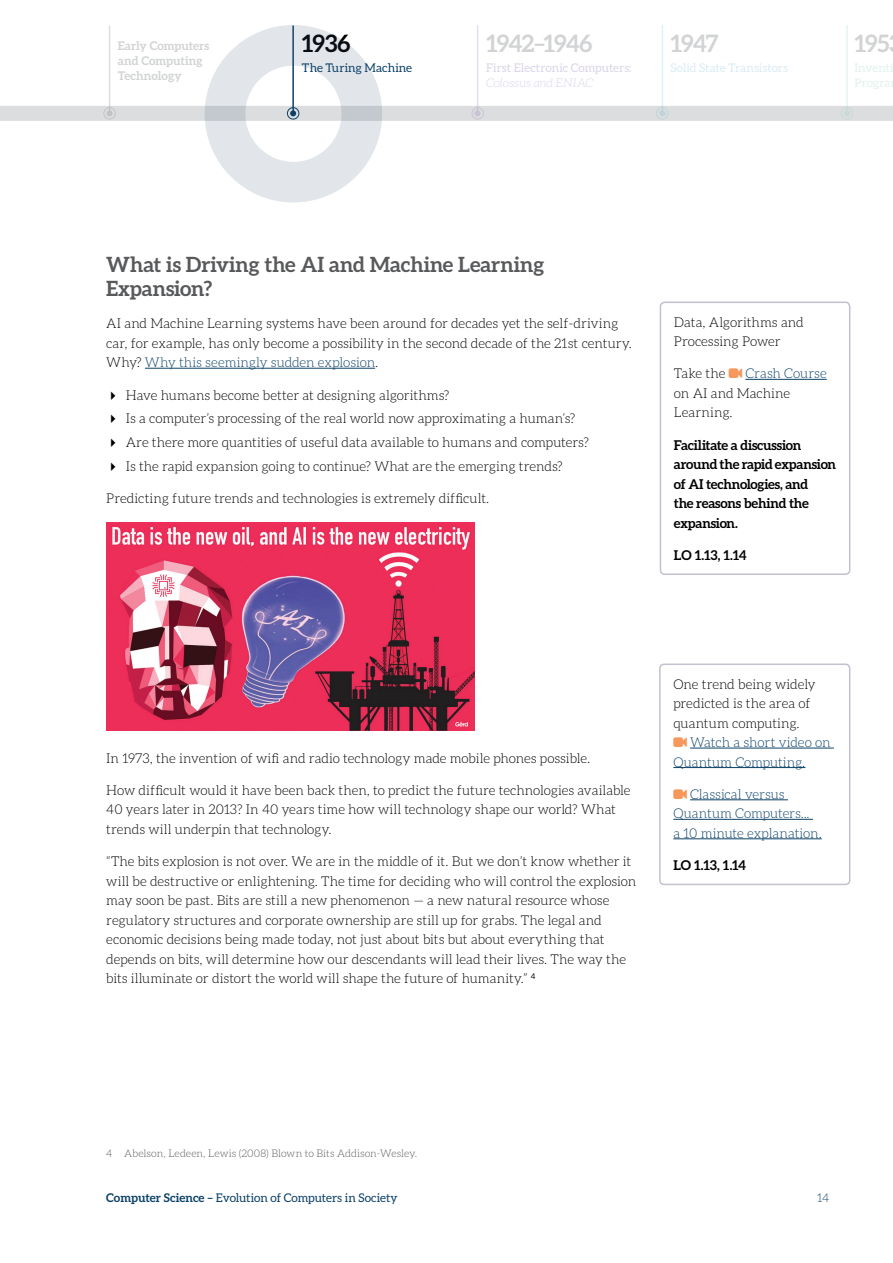
<style>
.page{position:relative;width:893px;height:1263px;background:#fff}
.page>*{position:absolute;margin:0;border:0;box-sizing:border-box;transform-origin:0 0}
.t1{font:700 24px "Aleo";letter-spacing:-.035em;color:#d1d3d4}
.t2{font:700 24px "Aleo";color:#000}
.t3{font:700 21px/24px "Aleo";letter-spacing:-.005em;color:#58595b}
.t4{font:300 13.5px/19.5px "Aleo";color:#000}
.t5{font:700 13.5px/19.5px "Aleo";letter-spacing:-.015em;color:#000}
.t6{font:300 13.5px/19.5px "Aleo";color:#0b4168}
.t7{font:12px "Aleo";color:#0b4168}
.t8{font:700 12px/15px "Aleo";color:#d1d3d4}
.t9{font:12px "Aleo";color:#dbd5ea}
.t10{font:12px "Aleo";color:#dbecf4}
.t11{font:italic 300 12px "Aleo";color:#dbd5ea}
.t12{font:12px/15px "Aleo";letter-spacing:.005em;color:#e2f2ee}
.t13{font:300 12px "Aleo";color:#0b4168}
.t14{font:300 10.5px "Aleo";letter-spacing:.005em;color:#58595b}
.s1{color:#0b4168}
.s2{font-weight:700}
</style>
<div class="page">
<div style="left:0;top:106px;width:893px;height:15px;background:#dcddde"></div>
<hr style="left:292px;top:26px;width:2px;height:87px;background:#0b4168">
<svg style="left:290px;top:110px;width:6px;height:6px"></svg>
<div style="left:287px;top:107px;width:12px;height:12px;border:1px solid #0b4168;border-radius:50%"></div>
<hr style="left:109px;top:26px;width:1px;height:87px;background:#58595b">
<svg style="left:107px;top:110px;width:6px;height:6px"></svg>
<div style="left:103px;top:107px;width:13px;height:12px;border:1px solid #58595b;border-radius:50%"></div>
<hr style="left:477px;top:26px;width:1px;height:87px;background:#7960a9">
<svg style="left:475px;top:110px;width:6px;height:6px"></svg>
<div style="left:472px;top:107px;width:12px;height:12px;border:1px solid #7960a9;border-radius:50%"></div>
<hr style="left:662px;top:26px;width:1px;height:87px;background:#47b8d8">
<svg style="left:659px;top:110px;width:6px;height:6px"></svg>
<div style="left:656px;top:107px;width:12px;height:12px;border:1px solid #47b8d8;border-radius:50%"></div>
<hr style="left:846px;top:26px;width:2px;height:87px;background:#77cabc">
<svg style="left:844px;top:110px;width:6px;height:6px"></svg>
<div style="left:841px;top:107px;width:12px;height:12px;border:1px solid #77cabc;border-radius:50%"></div>
<div style="left:205px;top:25px;width:177px;height:178px;border:41px solid #3f587b;border-radius:50%"></div>
<hr style="left:145px;top:368px;width:230px;height:1px;background:#0b4168">
<img style="left:106px;top:523px;width:369px;height:207px">
<hr style="left:745px;top:379px;width:82px;height:1px;background:#0b4168">
<div style="left:660px;top:302px;width:190px;height:273px;border:2px solid #c0c2d0;border-radius:4px"></div>
<hr style="left:690px;top:748px;width:144px;height:1px;background:#0b4168">
<hr style="left:673px;top:767px;width:132px;height:1px;background:#0b4168">
<hr style="left:690px;top:799px;width:98px;height:1px;background:#0b4168">
<hr style="left:673px;top:819px;width:140px;height:1px;background:#0b4168">
<hr style="left:673px;top:838px;width:149px;height:1px;background:#0b4168">
<div style="left:659px;top:663px;width:191px;height:222px;border:2px solid #c0c2d0;border-radius:4px"></div>
<p class="t8" style="left:118px;top:38px;width:93px">Early Computers and Computing<br>Technology</p>
<h1 class="t2" style="left:302px;top:30px;width:50px">1936</h1>
<p class="t7" style="left:302px;top:60px;width:112px">The Turing Machine</p>
<h1 class="t1" style="left:486px;top:30px;width:108px">1942–1946</h1>
<p class="t9" style="left:486px;top:60px;width:147px">First Electronic Computers:</p>
<p class="t11" style="left:486px;top:76px;width:109px">Colossus and ENIAC</p>
<h1 class="t1" style="left:670px;top:30px;width:50px">1947</h1>
<p class="t10" style="left:670px;top:60px;width:119px">Solid State Transistors</p>
<h1 class="t1" style="left:854px;top:30px;width:36px">195</h1>
<p class="t12" style="left:854px;top:60px;width:41px">Inventi<br>Progra</p>
<h2 class="t3" style="left:106px;top:252px;width:439px">What is Driving the AI and Machine Learning<br>Expansion?</h2>
<p class="t4" style="left:106px;top:314px;width:527px">AI and Machine Learning systems have been around for decades yet the self-driving car, for example, has only become a possibility in the second decade of the 21st century.<br>Why? <span class="s1">Why this seemingly sudden explosion</span>.</p>
<p class="t4" style="left:126px;top:383px;width:465px;line-height:23.7px">Have humans become better at designing algorithms?<br>Is a computer’s processing of the real world now approximating a human’s?<br>Are there more quantities of useful data available to humans and computers?<br>Is the rapid expansion going to continue? What are the emerging trends?</p>
<p class="t4" style="left:106px;top:488px;width:384px">Predicting future trends and technologies is extremely difficult.</p>
<p class="t4" style="left:674px;top:312px;width:131px">Data, Algorithms and<br>Processing Power</p>
<p class="t4" style="left:674px;top:364px;width:53px">Take the</p>
<p class="t6" style="left:745px;top:364px;width:83px">Crash Course</p>
<p class="t4" style="left:674px;top:383px;width:118px">on AI and Machine<br>Learning.</p>
<p class="t5" style="left:674px;top:435px;width:164px">Facilitate a discussion around the rapid expansion of AI technologies, and<br>the reasons behind the expansion.</p>
<p class="t5" style="left:674px;top:545px;width:74px">LO 1.13, 1.14</p>
<p class="t4" style="left:106px;top:748px;width:485px">In 1973, the invention of wifi and radio technology made mobile phones possible.</p>
<p class="t4" style="left:106px;top:780px;width:526px">How difficult would it have been back then, to predict the future technologies available<br>40 years later in 2013? In 40 years time how will technology shape our world? What trends will underpin that technology.</p>
<p class="t4" style="left:106px;top:852px;width:532px">“The bits explosion is not over. We are in the middle of it. But we don’t know whether it will be destructive or enlightening. The time for deciding who will control the explosion may soon be past. Bits are still a new phenomenon — a new natural resource whose regulatory structures and corporate ownership are still up for grabs. The legal and economic decisions being made today, not just about bits but about everything that depends on bits, will determine how our descendants will lead their lives. The way the bits illuminate or distort the world will shape the future of humanity.” <sup>4</sup></p>
<p class="t4" style="left:673px;top:674px;width:144px">One trend being widely predicted is the area of quantum computing.</p>
<p class="t6" style="left:673px;top:733px;width:159px;text-indent:17px">Watch a short video on<br>Quantum Computing.</p>
<p class="t6" style="left:673px;top:784px;width:150px;text-indent:17px">Classical versus<br>Quantum Computers...<br>a 10 minute explanation.</p>
<p class="t5" style="left:673px;top:855px;width:74px">LO 1.13, 1.14</p>
<p class="t14" style="left:106px;top:1147px;width:312px">4 Abelson, Ledeen, Lewis (2008) Blown to Bits Addison-Wesley.</p>
<p class="t7" style="left:106px;top:1191px;width:293px"><span class="s2">Computer Science –</span> Evolution of Computers in Society</p>
<p class="t13" style="left:817px;top:1192px;width:13px">14</p>
</div>
